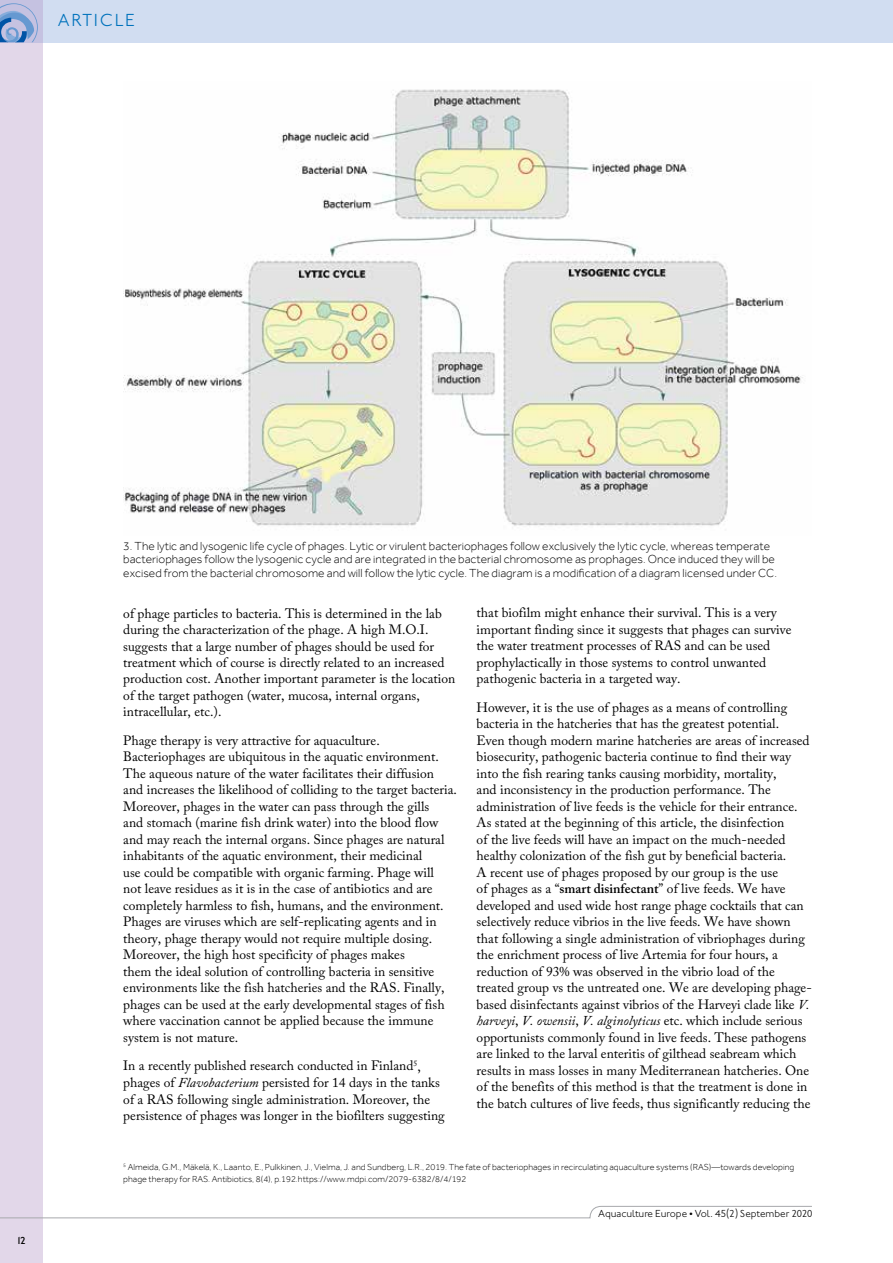
<style>
.page{position:relative;width:893px;height:1263px;background:#fff}
.page>*{position:absolute;margin:0;border:0;box-sizing:border-box;transform-origin:0 0}
.t1{font:300 18px "Johnston ITC";letter-spacing:.095em;color:#0072bc}
.t2{font:13.5px/16.5px "Adobe Caslon Pro";color:#000}
.t3{font:300 12px/13.5px "Effra";color:#000}
.t4{font:300 10.5px "Johnston ITC";letter-spacing:-.005em;color:#000}
.t5{font:500 10.5px "Johnston ITC";color:#000}
.t6{font:300 9px/12px "Effra";color:#000}
.s1{font-style:italic}
.s2{font-weight:600}
</style>
<div class="page">
<div style="left:0;top:0;width:893px;height:43px;background:#d1ddf1"></div>
<div style="left:0;top:0;width:43px;height:1263px;background:#e2d7e9"></div>
<svg style="left:0;top:3px;width:38px;height:40px;background:#92a9d5"></svg>
<svg style="left:0;top:1205px;width:812px;height:13px"></svg>
<img style="left:123px;top:89px;width:680px;height:437px">
<h1 class="t1" style="left:58px;top:10px;width:79px">ARTICLE</h1>
<p class="t5" style="left:16px;top:1235px;width:11px">12</p>
<p class="t3" style="left:123px;top:539px;width:655px">3. The lytic and lysogenic life cycle of phages. Lytic or virulent bacteriophages follow exclusively the lytic cycle, whereas temperate bacteriophages follow the lysogenic cycle and are integrated in the bacterial chromosome as prophages. Once induced they will be excised from the bacterial chromosome and will follow the lytic cycle. The diagram is a modification of a diagram licensed under CC.</p>
<p class="t2" style="left:123px;top:605px;width:333px">of phage particles to bacteria. This is determined in the lab during the characterization of the phage. A high M.O.I. suggests that a large number of phages should be used for treatment which of course is directly related to an increased production cost. Another important parameter is the location of the target pathogen (water, mucosa, internal organs, intracellular, etc.).</p>
<p class="t2" style="left:123px;top:732px;width:335px">Phage therapy is very attractive for aquaculture.<br>Bacteriophages are ubiquitous in the aquatic environment.<br>The aqueous nature of the water facilitates their diffusion and increases the likelihood of colliding to the target bacteria.<br>Moreover, phages in the water can pass through the gills<br>and stomach (marine fish drink water) into the blood flow and may reach the internal organs. Since phages are natural inhabitants of the aquatic environment, their medicinal<br>use could be compatible with organic farming. Phage will<br>not leave residues as it is in the case of antibiotics and are completely harmless to fish, humans, and the environment.<br>Phages are viruses which are self-replicating agents and in theory, phage therapy would not require multiple dosing.<br>Moreover, the high host specificity of phages makes<br>them the ideal solution of controlling bacteria in sensitive environments like the fish hatcheries and the RAS. Finally, phages can be used at the early developmental stages of fish where vaccination cannot be applied because the immune system is not mature.</p>
<p class="t2" style="left:123px;top:1057px;width:323px">In a recently published research conducted in Finland<sup>5</sup>, phages of <span class="s1">Flavobacterium</span> persisted for 14 days in the tanks of a RAS following single administration. Moreover, the persistence of phages was longer in the biofilters suggesting</p>
<p class="t2" style="left:477px;top:605px;width:316px">that biofilm might enhance their survival. This is a very important finding since it suggests that phages can survive the water treatment processes of RAS and can be used prophylactically in those systems to control unwanted pathogenic bacteria in a targeted way.</p>
<p class="t2" style="left:477px;top:699px;width:337px">However, it is the use of phages as a means of controlling bacteria in the hatcheries that has the greatest potential.<br>Even though modern marine hatcheries are areas of increased biosecurity, pathogenic bacteria continue to find their way into the fish rearing tanks causing morbidity, mortality,<br>and inconsistency in the production performance. The administration of live feeds is the vehicle for their entrance.<br>As stated at the beginning of this article, the disinfection<br>of the live feeds will have an impact on the much-needed healthy colonization of the fish gut by beneficial bacteria.<br>A recent use of phages proposed by our group is the use<br>of phages as a “<span class="s2">smart disinfectant</span>” of live feeds. We have developed and used wide host range phage cocktails that can selectively reduce vibrios in the live feeds. We have shown that following a single administration of vibriophages during the enrichment process of live Artemia for four hours, a reduction of 93% was observed in the vibrio load of the treated group vs the untreated one. We are developing phage&shy;based disinfectants against vibrios of the Harveyi clade like <span class="s1">V. harveyi</span>, <span class="s1">V. owensii</span>, <span class="s1">V. alginolyticus</span> etc. which include serious opportunists commonly found in live feeds. These pathogens are linked to the larval enteritis of gilthead seabream which results in mass losses in many Mediterranean hatcheries. One of the benefits of this method is that the treatment is done in the batch cultures of live feeds, thus significantly reducing the</p>
<p class="t6" style="left:123px;top:1160px;width:672px"><sup>5</sup> Almeida, G.M., Mäkelä, K., Laanto, E., Pulkkinen, J., Vielma, J. and Sundberg, L.R., 2019. The fate of bacteriophages in recirculating aquaculture systems (RAS)—towards developing phage therapy for RAS. Antibiotics, 8(4), p.192.https://www.mdpi.com/2079-6382/8/4/192</p>
<p class="t4" style="left:598px;top:1207px;width:216px">Aquaculture Europe • Vol. 45(2) September 2020</p>
</div>
